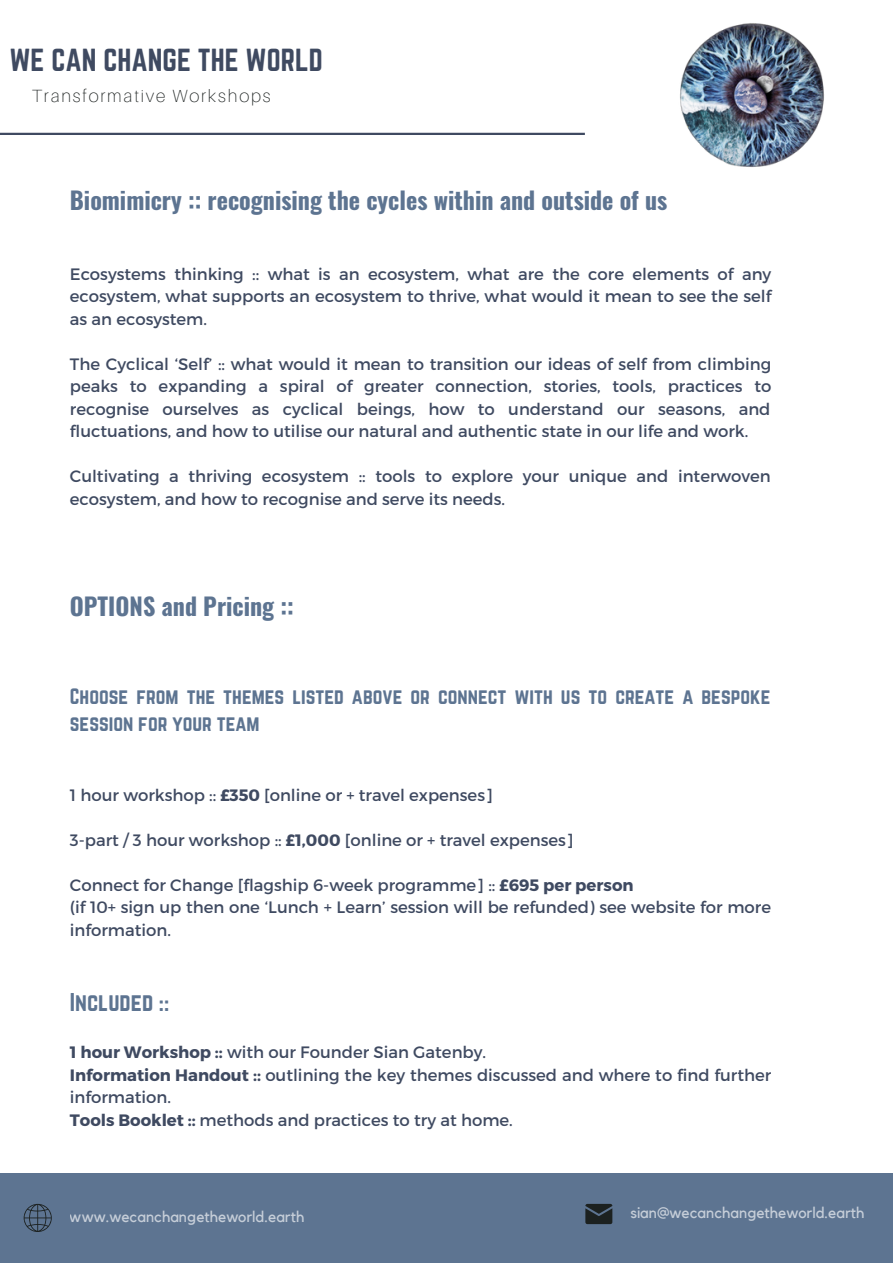
<style>
.page{position:relative;width:893px;height:1264px;background:#fff}
.page>*{position:absolute;margin:0;border:0;box-sizing:border-box;transform-origin:0 0}
.t1{font:27.9px "Norwester";color:#3f4a61}
.t2{font:700 24px "Oswald";color:#5d7491}
.t3{font:22.5px "Norwester";color:#5d7491}
.t4{font:19.5px/27px "Norwester";color:#5d7491}
.t5{font:100 17.7px "Aileron";letter-spacing:.105em;color:#1c2120}
.t6{font:16.5px/22.5px "Montserrat";color:#3f4a61}
.t7{font:15.45px "Kollektif";color:#fff}
.s1{font-weight:700}
</style>
<div class="page">
<div style="left:0;top:1173px;width:892px;height:89px;background:#5d7491"></div>
<svg style="left:24px;top:1203px;width:28px;height:28px"></svg>
<svg style="left:585px;top:1203px;width:27px;height:21px"></svg>
<hr style="left:0;top:133px;width:585px;height:2px;background:#3f4a61">
<img style="left:680px;top:23px;width:144px;height:144px">
<p class="t1" style="left:9px;top:43px;width:315px">WE CAN CHANGE THE WORLD</p>
<p class="t5" style="left:32px;top:84px;width:240px">Transformative Workshops</p>
<p class="t2" style="left:70px;top:181px;width:599px">Biomimicry :: recognising the cycles within and outside of us</p>
<p class="t6" style="left:70px;top:262px;width:703px;text-align:justify">Ecosystems thinking :: what is an ecosystem, what are the core elements of any ecosystem, what supports an ecosystem to thrive, what would it mean to see the self as an ecosystem.</p>
<p class="t6" style="left:70px;top:352px;width:703px;text-align:justify">The Cyclical ‘Self’ :: what would it mean to transition our ideas of self from climbing peaks to expanding a spiral of greater connection, stories, tools, practices to recognise ourselves as cyclical beings, how to understand our seasons, and fluctuations, and how to utilise our natural and authentic state in our life and work.</p>
<p class="t6" style="left:70px;top:464px;width:702px">Cultivating a thriving ecosystem :: tools to explore your unique and interwoven ecosystem, and how to recognise and serve its needs.</p>
<p class="t2" style="left:70px;top:587px;width:225px">OPTIONS and Pricing ::</p>
<p class="t4" style="left:70px;top:682px;width:702px">Choose from the themes listed above or connect with us to create a bespoke session for your team</p>
<p class="t6" style="left:70px;top:782px;width:424px">1 hour workshop :: <span class="s1">£350</span> [online or + travel expenses]</p>
<p class="t6" style="left:70px;top:827px;width:505px">3-part / 3 hour workshop :: <span class="s1">£1,000</span> [online or + travel expenses]</p>
<p class="t6" style="left:70px;top:872px;width:565px">Connect for Change [flagship 6-week programme] :: <span class="s1">£695 per person</span></p>
<p class="t6" style="left:70px;top:895px;width:702px">(if 10+ sign up then one ‘Lunch + Learn’ session will be refunded) see website for more information.</p>
<p class="t3" style="left:70px;top:988px;width:101px">Included ::</p>
<p class="t6" style="left:70px;top:1040px;width:418px"><span class="s1">1 hour Workshop ::</span> with our Founder Sian Gatenby.</p>
<p class="t6" style="left:70px;top:1062px;width:703px"><span class="s1">Information Handout ::</span> outlining the key themes discussed and where to find further information.</p>
<p class="t6" style="left:70px;top:1107px;width:444px"><span class="s1">Tools Booklet ::</span> methods and practices to try at home.</p>
<p class="t7" style="left:70px;top:1209px;width:236px">www.wecanchangetheworld.earth</p>
<p class="t7" style="left:630px;top:1205px;width:235px">sian@wecanchangetheworld.earth</p>
</div>
